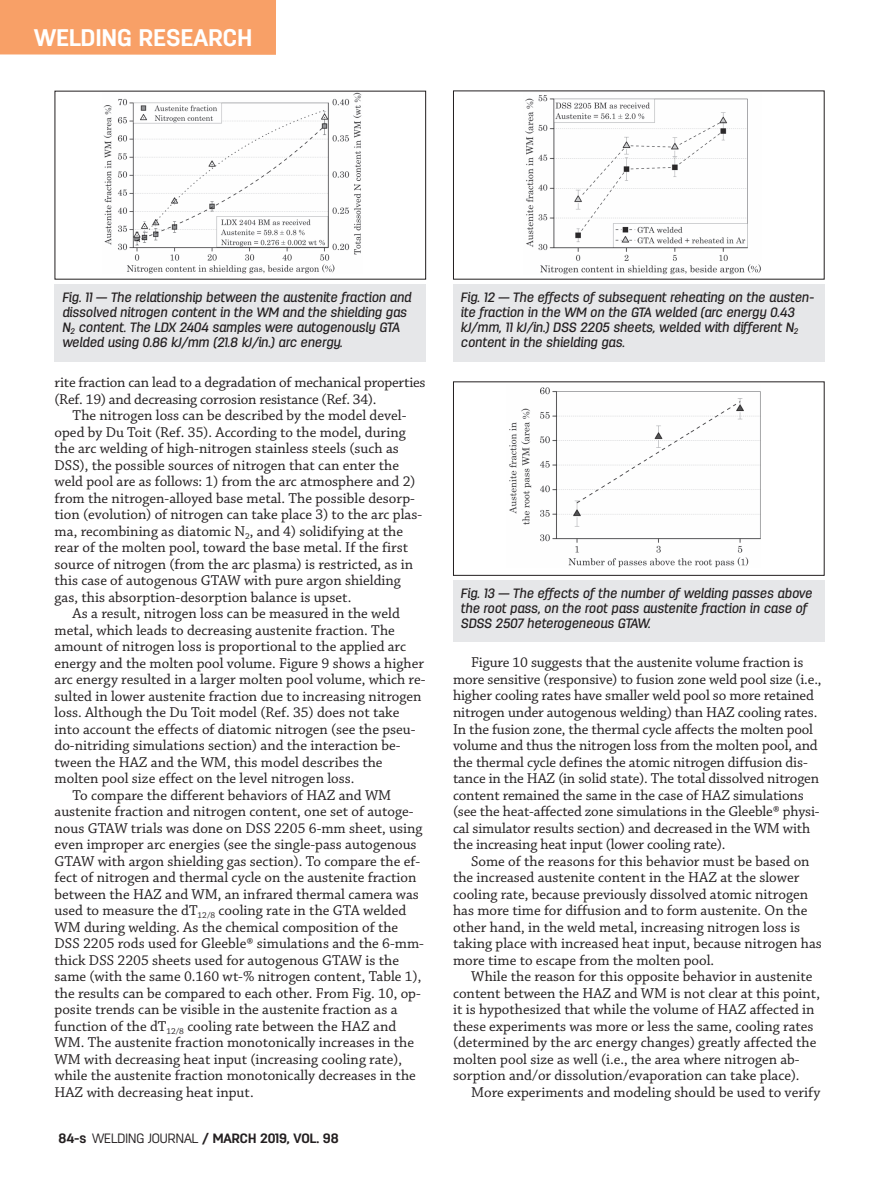
<style>
.page{position:relative;width:879px;height:1177px;background:#fff}
.page>*{position:absolute;margin:0;border:0;box-sizing:border-box;transform-origin:0 0}
.t1{font:700 24px "Antartida";letter-spacing:.005em;color:#fff}
.t2{font:15px/16.5px "Chaparral Pro";color:#231f20}
.t3{font:italic 500 13.5px/15px "Antartida";color:#231f20}
.t4{font:700 13.5px "Antartida";color:#231f20}
.s1{font-weight:300}
</style>
<div class="page">
<div style="left:0;top:0;width:276px;height:55px;background:#f8a067"></div>
<img style="left:103px;top:93px;width:259px;height:180px">
<div style="left:55px;top:284px;width:371px;height:77px;background:#e6e7e9"></div>
<img style="left:525px;top:95px;width:236px;height:180px">
<div style="left:453px;top:284px;width:371px;height:77px;background:#e6e7e9"></div>
<img style="left:509px;top:387px;width:251px;height:181px">
<div style="left:453px;top:381px;width:371px;height:195px;border:1px solid #231f20"></div>
<div style="left:453px;top:580px;width:371px;height:61px;background:#e6e7e9"></div>
<h1 class="t1" style="left:34px;top:29px;width:219px">WELDING RESEARCH</h1>
<p class="t3" style="left:62px;top:290px;width:350px">Fig. 11 — The relationship between the austenite fraction and dissolved nitrogen content in the WM and the shielding gas N<sub>2</sub> content. The LDX 2404 samples were autogenously GTA welded using 0.86 kJ/mm (21.8 kJ/in.) arc energy.</p>
<p class="t3" style="left:460px;top:290px;width:355px">Fig. 12 — The effects of subsequent reheating on the austen&shy;ite fraction in the WM on the GTA welded (arc energy 0.43 kJ/mm, 11 kJ/in.) DSS 2205 sheets, welded with different N<sub>2 </sub>content in the shielding gas.</p>
<p class="t2" style="left:55px;top:376px;width:372px">rite fraction can lead to a degradation of mechanical properties (Ref. 19) and decreasing corrosion resistance (Ref. 34).</p>
<p class="t2" style="left:55px;top:409px;width:369px;text-indent:18px">The nitrogen loss can be described by the model devel&shy;oped by Du Toit (Ref. 35). According to the model, during the arc welding of high-nitrogen stainless steels (such as DSS), the possible sources of nitrogen that can enter the weld pool are as follows: 1) from the arc atmosphere and 2) from the nitrogen-alloyed base metal. The possible desorp&shy;tion (evolution) of nitrogen can take place 3) to the arc plas&shy;ma, recombining as diatomic N<sub>2</sub>, and 4) solidifying at the rear of the molten pool, toward the base metal. If the first source of nitrogen (from the arc plasma) is restricted, as in this case of autogenous GTAW with pure argon shielding gas, this absorption-desorption balance is upset.</p>
<p class="t2" style="left:73px;top:607px;width:329px">As a result, nitrogen loss can be measured in the weld</p>
<p class="t2" style="left:55px;top:623px;width:342px">metal, which leads to decreasing austenite fraction. The</p>
<p class="t2" style="left:55px;top:640px;width:353px">amount of nitrogen loss is proportional to the applied arc</p>
<p class="t2" style="left:55px;top:656px;width:371px">energy and the molten pool volume. Figure 9 shows a higher</p>
<p class="t2" style="left:55px;top:673px;width:372px">arc energy resulted in a larger molten pool volume, which re-</p>
<p class="t2" style="left:55px;top:689px;width:368px">sulted in lower austenite fraction due to increasing nitrogen</p>
<p class="t2" style="left:55px;top:706px;width:346px">loss. Although the Du Toit model (Ref. 35) does not take</p>
<p class="t2" style="left:55px;top:722px;width:362px">into account the effects of diatomic nitrogen (see the pseu-</p>
<p class="t2" style="left:55px;top:739px;width:347px">do-nitriding simulations section) and the interaction be-</p>
<p class="t2" style="left:55px;top:755px;width:329px">tween the HAZ and the WM, this model describes the</p>
<p class="t2" style="left:55px;top:772px;width:301px">molten pool size effect on the level nitrogen loss.</p>
<p class="t2" style="left:73px;top:788px;width:320px">To compare the different behaviors of HAZ and WM</p>
<p class="t2" style="left:55px;top:805px;width:360px">austenite fraction and nitrogen content, one set of autoge-</p>
<p class="t2" style="left:55px;top:821px;width:369px">nous GTAW trials was done on DSS 2205 6-mm sheet, using</p>
<p class="t2" style="left:55px;top:838px;width:363px">even improper arc energies (see the single-pass autogenous</p>
<p class="t2" style="left:55px;top:854px;width:367px">GTAW with argon shielding gas section). To compare the ef-</p>
<p class="t2" style="left:55px;top:871px;width:363px">fect of nitrogen and thermal cycle on the austenite fraction</p>
<p class="t2" style="left:55px;top:887px;width:366px">between the HAZ and WM, an infrared thermal camera was</p>
<p class="t2" style="left:55px;top:904px;width:353px">used to measure the dT<sub>12/8</sub> cooling rate in the GTA welded</p>
<p class="t2" style="left:55px;top:920px;width:345px">WM during welding. As the chemical composition of the</p>
<p class="t2" style="left:55px;top:937px;width:371px">DSS 2205 rods used for Gleeble® simulations and the 6-mm-</p>
<p class="t2" style="left:55px;top:953px;width:346px">thick DSS 2205 sheets used for autogenous GTAW is the</p>
<p class="t2" style="left:55px;top:970px;width:368px">same (with the same 0.160 wt-% nitrogen content, Table 1),</p>
<p class="t2" style="left:55px;top:986px;width:368px">the results can be compared to each other. From Fig. 10, op-</p>
<p class="t2" style="left:55px;top:1003px;width:344px">posite trends can be visible in the austenite fraction as a</p>
<p class="t2" style="left:55px;top:1019px;width:343px">function of the dT<sub>12/8</sub> cooling rate between the HAZ and</p>
<p class="t2" style="left:55px;top:1036px;width:361px">WM. The austenite fraction monotonically increases in the</p>
<p class="t2" style="left:55px;top:1052px;width:349px">WM with decreasing heat input (increasing cooling rate),</p>
<p class="t2" style="left:55px;top:1069px;width:363px">while the austenite fraction monotonically decreases in the</p>
<p class="t2" style="left:55px;top:1085px;width:201px">HAZ with decreasing heat input.</p>
<p class="t4" style="left:59px;top:1133px;width:282px">84-s <span class="s1">WELDING JOURNAL</span> / MARCH 2019, VOL. 98</p>
<p class="t3" style="left:460px;top:586px;width:353px">Fig. 13 — The effects of the number of welding passes above the root pass, on the root pass austenite fraction in case of<br>SDSS 2507 heterogeneous GTAW.</p>
<p class="t2" style="left:453px;top:656px;width:370px;text-indent:18px">Figure 10 suggests that the austenite volume fraction is more sensitive (responsive) to fusion zone weld pool size (i.e., higher cooling rates have smaller weld pool so more retained nitrogen under autogenous welding) than HAZ cooling rates.<br>In the fusion zone, the thermal cycle affects the molten pool volume and thus the nitrogen loss from the molten pool, and the thermal cycle defines the atomic nitrogen diffusion dis&shy;tance in the HAZ (in solid state). The total dissolved nitrogen content remained the same in the case of HAZ simulations (see the heat-affected zone simulations in the Gleeble® physi&shy;cal simulator results section) and decreased in the WM with the increasing heat input (lower cooling rate).</p>
<p class="t2" style="left:453px;top:854px;width:370px;text-indent:18px">Some of the reasons for this behavior must be based on the increased austenite content in the HAZ at the slower cooling rate, because previously dissolved atomic nitrogen has more time for diffusion and to form austenite. On the other hand, in the weld metal, increasing nitrogen loss is taking place with increased heat input, because nitrogen has more time to escape from the molten pool.</p>
<p class="t2" style="left:453px;top:969px;width:368px;text-indent:18px">While the reason for this opposite behavior in austenite content between the HAZ and WM is not clear at this point, it is hypothesized that while the volume of HAZ affected in these experiments was more or less the same, cooling rates (determined by the arc energy changes) greatly affected the molten pool size as well (i.e., the area where nitrogen ab&shy;sorption and/or dissolution/evaporation can take place).</p>
<p class="t2" style="left:471px;top:1085px;width:350px">More experiments and modeling should be used to verify</p>
</div>
